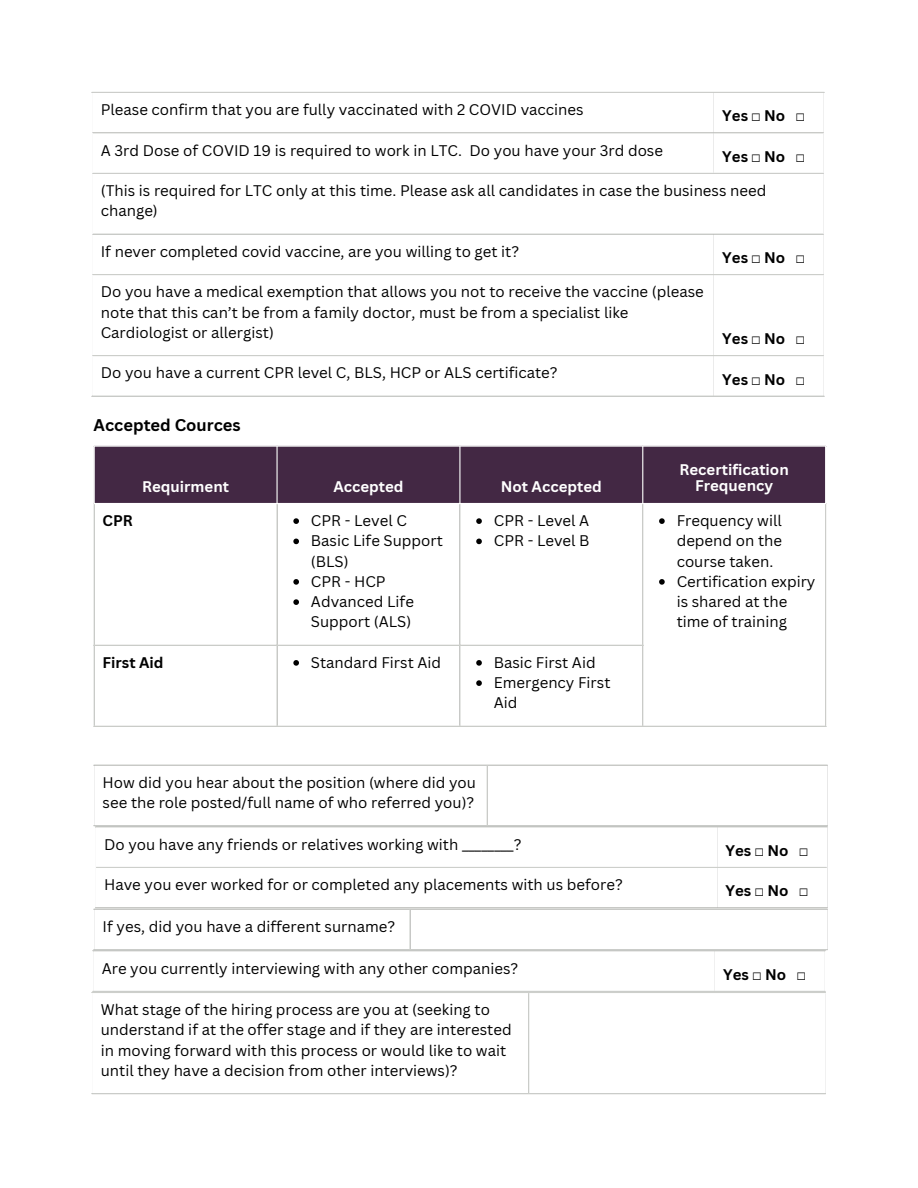
<style>
.page{position:relative;width:918px;height:1188px;background:#fff}
.page>*{position:absolute;margin:0;border:0;box-sizing:border-box;transform-origin:0 0}
.t1{font:700 16.5px "Canva Sans";color:#000}
.t2{font:15px/20.2px "Canva Sans";color:#000}
.t3{font:700 15px "Canva Sans";color:#000}
.t4{font:700 15px/16.8px "Canva Sans";color:#fff;text-align:center}
.s1{font-family:"Free Mono";font-weight:400}
</style>
<div class="page">
<hr style="left:92px;top:92px;width:732px;height:1px;background:#cdcfcb">
<hr style="left:93px;top:132px;width:730px;height:1px;background:#cdcfcb">
<hr style="left:93px;top:173px;width:730px;height:1px;background:#cdcfcb">
<hr style="left:93px;top:234px;width:730px;height:1px;background:#cdcfcb">
<hr style="left:93px;top:274px;width:730px;height:1px;background:#cdcfcb">
<hr style="left:93px;top:355px;width:730px;height:1px;background:#cdcfcb">
<hr style="left:92px;top:396px;width:732px;height:1px;background:#cdcfcb">
<div style="left:95px;top:447px;width:730px;height:56px;background:#432844"></div>
<svg style="left:293px;top:518px;width:6px;height:6px"></svg>
<svg style="left:293px;top:539px;width:6px;height:5px"></svg>
<svg style="left:293px;top:579px;width:6px;height:6px"></svg>
<svg style="left:293px;top:599px;width:6px;height:6px"></svg>
<svg style="left:476px;top:518px;width:6px;height:6px"></svg>
<svg style="left:476px;top:539px;width:6px;height:5px"></svg>
<svg style="left:659px;top:518px;width:6px;height:6px"></svg>
<svg style="left:659px;top:579px;width:6px;height:6px"></svg>
<svg style="left:293px;top:660px;width:6px;height:6px"></svg>
<svg style="left:476px;top:660px;width:6px;height:6px"></svg>
<svg style="left:476px;top:680px;width:6px;height:6px"></svg>
<hr style="left:277px;top:447px;width:1px;height:56px;background:#fff">
<hr style="left:459px;top:447px;width:1px;height:56px;background:#fff">
<hr style="left:642px;top:447px;width:1px;height:56px;background:#fff">
<hr style="left:94px;top:504px;width:1px;height:222px;background:#cdcfcb">
<hr style="left:277px;top:504px;width:1px;height:222px;background:#cdcfcb">
<hr style="left:459px;top:504px;width:1px;height:222px;background:#cdcfcb">
<hr style="left:642px;top:504px;width:1px;height:222px;background:#cdcfcb">
<hr style="left:825px;top:504px;width:1px;height:222px;background:#cdcfcb">
<hr style="left:94px;top:645px;width:549px;height:1px;background:#cdcfcb">
<hr style="left:94px;top:726px;width:732px;height:1px;background:#cdcfcb">
<hr style="left:487px;top:766px;width:1px;height:59px;background:#cdcfcb">
<hr style="left:94px;top:764px;width:734px;height:2px;background:#cdcfcb">
<hr style="left:94px;top:825px;width:734px;height:1px;background:#cdcfcb">
<hr style="left:95px;top:826px;width:733px;height:1px;background:#cdcfcb">
<hr style="left:96px;top:867px;width:731px;height:1px;background:#cdcfcb">
<hr style="left:95px;top:907px;width:733px;height:1px;background:#cdcfcb">
<hr style="left:409px;top:910px;width:2px;height:39px;background:#cdcfcb">
<hr style="left:94px;top:908px;width:734px;height:2px;background:#cdcfcb">
<hr style="left:94px;top:949px;width:734px;height:1px;background:#cdcfcb">
<hr style="left:93px;top:950px;width:732px;height:1px;background:#cdcfcb">
<hr style="left:93px;top:991px;width:732px;height:1px;background:#cdcfcb">
<hr style="left:528px;top:993px;width:1px;height:100px;background:#cdcfcb">
<hr style="left:92px;top:992px;width:734px;height:1px;background:#cdcfcb">
<hr style="left:92px;top:1093px;width:734px;height:1px;background:#cdcfcb">
<p class="t2" style="left:101px;top:99px;width:484px">Please confirm that you are fully vaccinated with 2 COVID vaccines</p>
<p class="t3" style="left:722px;top:105px;width:84px">Yes <span class="s1">☐</span> No <span class="s1">☐</span></p>
<p class="t2" style="left:101px;top:140px;width:564px">A 3rd Dose of COVID 19 is required to work in LTC. Do you have your 3rd dose</p>
<p class="t3" style="left:722px;top:146px;width:84px">Yes <span class="s1">☐</span> No <span class="s1">☐</span></p>
<p class="t2" style="left:101px;top:180px;width:667px">(This is required for LTC only at this time. Please ask all candidates in case the business need change)</p>
<p class="t2" style="left:101px;top:241px;width:420px">If never completed covid vaccine, are you willing to get it?</p>
<p class="t3" style="left:722px;top:247px;width:84px">Yes <span class="s1">☐</span> No <span class="s1">☐</span></p>
<p class="t2" style="left:101px;top:281px;width:605px">Do you have a medical exemption that allows you not to receive the vaccine (please note that this can’t be from a family doctor, must be from a specialist like<br>Cardiologist or allergist)</p>
<p class="t3" style="left:722px;top:328px;width:84px">Yes <span class="s1">☐</span> No <span class="s1">☐</span></p>
<p class="t2" style="left:101px;top:362px;width:458px">Do you have a current CPR level C, BLS, HCP or ALS certificate?</p>
<p class="t3" style="left:722px;top:369px;width:84px">Yes <span class="s1">☐</span> No <span class="s1">☐</span></p>
<p class="t1" style="left:94px;top:413px;width:149px">Accepted Cources</p>
<p class="t4" style="left:142px;top:478px;width:88px">Requirment</p>
<p class="t4" style="left:333px;top:478px;width:72px">Accepted</p>
<p class="t4" style="left:501px;top:478px;width:103px">Not Accepted</p>
<p class="t3" style="left:103px;top:510px;width:32px">CPR</p>
<p class="t2" style="left:311px;top:510px;width:97px">CPR - Level C</p>
<p class="t2" style="left:311px;top:530px;width:133px">Basic Life Support (BLS)</p>
<p class="t2" style="left:311px;top:571px;width:76px">CPR - HCP</p>
<p class="t2" style="left:311px;top:591px;width:104px">Advanced Life<br>Support (ALS)</p>
<p class="t2" style="left:494px;top:510px;width:97px">CPR - Level A</p>
<p class="t2" style="left:494px;top:530px;width:97px">CPR - Level B</p>
<p class="t3" style="left:103px;top:652px;width:63px">First Aid</p>
<p class="t2" style="left:311px;top:652px;width:132px">Standard First Aid</p>
<p class="t2" style="left:494px;top:652px;width:103px">Basic First Aid</p>
<p class="t2" style="left:494px;top:672px;width:118px">Emergency First<br>Aid</p>
<p class="t4" style="left:680px;top:460px;width:111px">Recertification<br>Frequency</p>
<p class="t2" style="left:677px;top:510px;width:107px;text-align:justify">Frequency will depend on the course taken.</p>
<p class="t2" style="left:677px;top:571px;width:140px">Certification expiry is shared at the time of training</p>
<p class="t2" style="left:103px;top:772px;width:375px">How did you hear about the position (where did you see the role posted/full name of who referred you)?</p>
<p class="t2" style="left:104px;top:834px;width:419px">Do you have any friends or relatives working with ________?</p>
<p class="t3" style="left:726px;top:840px;width:84px">Yes <span class="s1">☐</span> No <span class="s1">☐</span></p>
<p class="t2" style="left:104px;top:874px;width:520px">Have you ever worked for or completed any placements with us before?</p>
<p class="t3" style="left:726px;top:880px;width:84px">Yes <span class="s1">☐</span> No <span class="s1">☐</span></p>
<p class="t2" style="left:103px;top:916px;width:294px">If yes, did you have a different surname?</p>
<p class="t2" style="left:102px;top:958px;width:418px">Are you currently interviewing with any other companies?</p>
<p class="t3" style="left:723px;top:964px;width:84px">Yes <span class="s1">☐</span> No <span class="s1">☐</span></p>
<p class="t2" style="left:101px;top:999px;width:412px">What stage of the hiring process are you at (seeking to understand if at the offer stage and if they are interested in moving forward with this process or would like to wait until they have a decision from other interviews)?</p>
</div>
